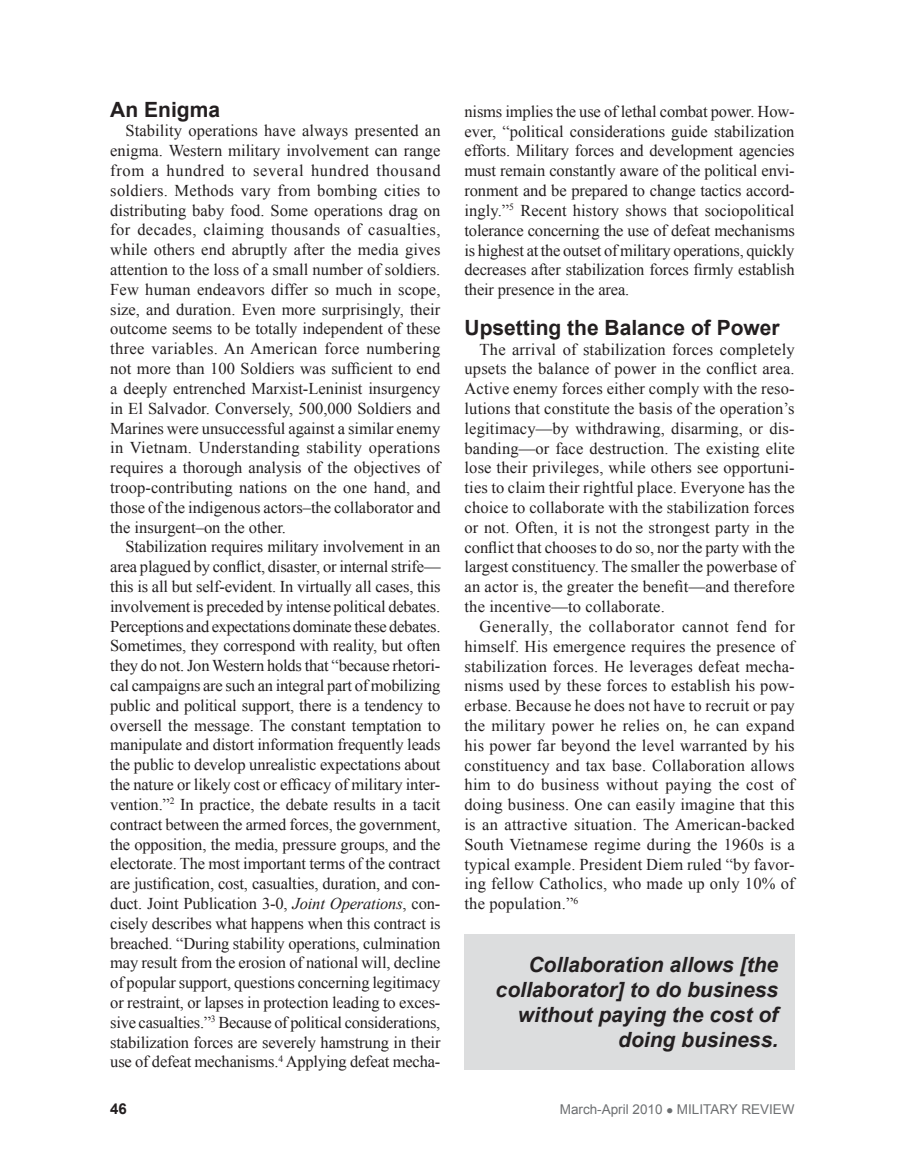
<style>
.page{position:relative;width:905px;height:1175px;background:#fff}
.page>*{position:absolute;margin:0;border:0;box-sizing:border-box;transform-origin:0 0}
.fob{font:italic 700 21px/25.2px "Arial";color:#231f20;text-align:right}
.subhead{font:700 21px "Arial";color:#231f20}
.fob-2{font:16.5px/19.8px "Times New Roman";color:#231f20;text-align:justify}
.subhead-2{font:700 15px "Arial";color:#231f20}
.subhead-3{font:13.5px "Arial";color:#6d6f71}
.s1{font-style:italic}
</style>
<div class="page">
<div style="left:464px;top:934px;width:330px;height:135px;background:#dcddde"></div>
<p class="subhead" style="left:110px;top:95px;width:111px">An Enigma</p>
<p class="fob-2" style="left:110px;top:121px;width:332px;text-indent:15px">Stability operations have always presented an enigma. Western military involvement can range from a hundred to several hundred thousand soldiers. Methods vary from bombing cities to distributing baby food. Some operations drag on for decades, claiming thousands of casualties, while others end abruptly after the media gives attention to the loss of a small number of soldiers.<br>Few human endeavors differ so much in scope, size, and duration. Even more surprisingly, their outcome seems to be totally independent of these three variables. An American force numbering not more than 100 Soldiers was sufficient to end a deeply entrenched Marxist-Leninist insurgency in El Salvador. Conversely, 500,000 Soldiers and Marines were unsuccessful against a similar enemy in Vietnam. Understanding stability operations requires a thorough analysis of the objectives of troop-contributing nations on the one hand, and those of the indigenous actors–the collaborator and the insurgent–on the other.</p>
<p class="fob-2" style="left:110px;top:536px;width:332px;text-indent:15px">Stabilization requires military involvement in an area plagued by conflict, disaster, or internal strife— this is all but self-evident. In virtually all cases, this involvement is preceded by intense political debates.<br>Perceptions and expectations dominate these debates.<br>Sometimes, they correspond with reality, but often they do not. Jon Western holds that “because rhetori&shy;cal campaigns are such an integral part of mobilizing public and political support, there is a tendency to oversell the message. The constant temptation to manipulate and distort information frequently leads the public to develop unrealistic expectations about the nature or likely cost or efficacy of military inter&shy;vention.”<sup>2</sup> In practice, the debate results in a tacit contract between the armed forces, the government, the opposition, the media, pressure groups, and the electorate. The most important terms of the contract are justification, cost, casualties, duration, and con&shy;duct. Joint Publication 3-0, <span class="s1">Joint Operations</span>, con&shy;cisely describes what happens when this contract is breached. “During stability operations, culmination may result from the erosion of national will, decline of popular support, questions concerning legitimacy or restraint, or lapses in protection leading to exces&shy;sive casualties.”<sup>3</sup> Because of political considerations, stabilization forces are severely hamstrung in their use of defeat mechanisms.<sup>4</sup> Applying defeat mecha-</p>
<p class="fob-2" style="left:464px;top:101px;width:332px">nisms implies the use of lethal combat power. How&shy;ever, “political considerations guide stabilization efforts. Military forces and development agencies must remain constantly aware of the political envi&shy;ronment and be prepared to change tactics accord&shy;ingly.”<sup>5</sup> Recent history shows that sociopolitical tolerance concerning the use of defeat mechanisms is highest at the outset of military operations, quickly decreases after stabilization forces firmly establish their presence in the area.</p>
<p class="subhead" style="left:464px;top:313px;width:317px">Upsetting the Balance of Power</p>
<p class="fob-2" style="left:464px;top:339px;width:332px;text-indent:15px">The arrival of stabilization forces completely upsets the balance of power in the conflict area.<br>Active enemy forces either comply with the reso&shy;lutions that constitute the basis of the operation’s legitimacy—by withdrawing, disarming, or dis&shy;banding—or face destruction. The existing elite lose their privileges, while others see opportuni&shy;ties to claim their rightful place. Everyone has the choice to collaborate with the stabilization forces or not. Often, it is not the strongest party in the conflict that chooses to do so, nor the party with the largest constituency. The smaller the powerbase of an actor is, the greater the benefit—and therefore the incentive—to collaborate.</p>
<p class="fob-2" style="left:464px;top:616px;width:332px;text-indent:15px">Generally, the collaborator cannot fend for himself. His emergence requires the presence of stabilization forces. He leverages defeat mecha&shy;nisms used by these forces to establish his pow&shy;erbase. Because he does not have to recruit or pay the military power he relies on, he can expand his power far beyond the level warranted by his constituency and tax base. Collaboration allows him to do business without paying the cost of doing business. One can easily imagine that this is an attractive situation. The American-backed South Vietnamese regime during the 1960s is a typical example. President Diem ruled “by favor&shy;ing fellow Catholics, who made up only 10% of the population.”<sup>6</sup></p>
<p class="fob" style="left:495px;top:952px;width:284px">Collaboration allows [the collaborator] to do business without paying the cost of doing business.</p>
<p class="subhead-2" style="left:110px;top:1098px;width:18px">46</p>
<p class="subhead-3" style="left:559px;top:1100px;width:236px">March-April 2010 ● MILITARY REVIEW</p>
</div>
